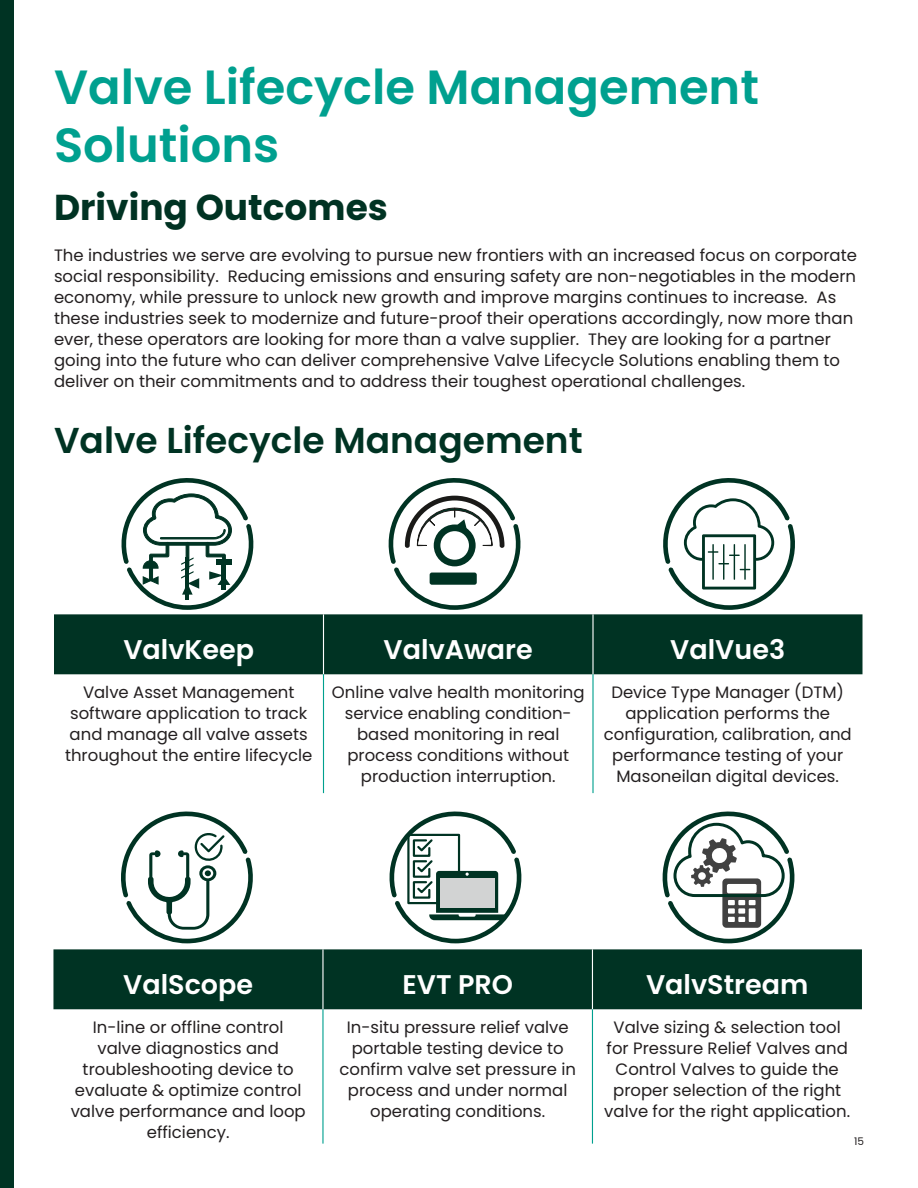
<style>
.page{position:relative;width:918px;height:1188px;background:#fff}
.page>*{position:absolute;margin:0;border:0;box-sizing:border-box;transform-origin:0 0}
.Page_Headline1{font:600 48px/57.6px "Poppins";color:#00a08f}
.Body_copy{font:600 36px "Poppins";color:#003323}
.Headline{font:700 36px "Poppins";color:#003323}
.Body_copy-2{font:600 27px "Poppins";color:#fff}
.Body_copy-3{font:16.5px/21px "Poppins";color:#231f20;text-align:center}
.t1{font:10.5px "Poppins";color:#231f20}
</style>
<div class="page">
<div style="left:0;top:0;width:14px;height:1188px;background:#003323"></div>
<div style="left:54px;top:614px;width:808px;height:60px;background:#003323"></div>
<hr style="left:323px;top:614px;width:1px;height:60px;background:#fff">
<hr style="left:592px;top:614px;width:2px;height:60px;background:#fff">
<hr style="left:323px;top:674px;width:1px;height:119px;background:#00a08f">
<hr style="left:592px;top:674px;width:2px;height:119px;background:#00a08f">
<div style="left:53px;top:949px;width:809px;height:60px;background:#003323"></div>
<hr style="left:322px;top:949px;width:2px;height:60px;background:#fff">
<hr style="left:592px;top:949px;width:1px;height:60px;background:#fff">
<hr style="left:322px;top:1009px;width:2px;height:135px;background:#00a08f">
<hr style="left:592px;top:1009px;width:1px;height:135px;background:#00a08f">
<svg style="left:122px;top:478px;width:131px;height:132px"></svg>
<hr style="left:222px;top:559px;width:4px;height:31px;background:#003323">
<div style="left:216px;top:559px;width:15px;height:6px;background:#003323"></div>
<svg style="left:389px;top:478px;width:131px;height:132px"></svg>
<svg style="left:663px;top:478px;width:132px;height:132px"></svg>
<svg style="left:121px;top:812px;width:132px;height:131px"></svg>
<svg style="left:390px;top:812px;width:131px;height:131px"></svg>
<div style="left:440px;top:878px;width:54px;height:29px;background:#d2d3d3"></div>
<svg style="left:663px;top:812px;width:131px;height:131px"></svg>
<p class="Page_Headline1" style="left:54px;top:59px;width:706px">Valve Lifecycle Management<br>Solutions</p>
<p class="Headline" style="left:54px;top:186px;width:335px">Driving Outcomes</p>
<p class="Body_copy-3" style="left:54px;top:245px;width:804px;text-align:left">The industries we serve are evolving to pursue new frontiers with an increased focus on corporate social responsibility. Reducing emissions and ensuring safety are non-negotiables in the modern economy, while pressure to unlock new growth and improve margins continues to increase. As these industries seek to modernize and future-proof their operations accordingly, now more than ever, these operators are looking for more than a valve supplier. They are looking for a partner going into the future who can deliver comprehensive Valve Lifecycle Solutions enabling them to deliver on their commitments and to address their toughest operational challenges.</p>
<p class="Body_copy" style="left:54px;top:419px;width:530px">Valve Lifecycle Management</p>
<p class="Body_copy-2" style="left:123px;top:633px;width:132px">ValvKeep</p>
<p class="Body_copy-2" style="left:384px;top:633px;width:151px">ValvAware</p>
<p class="Body_copy-2" style="left:670px;top:633px;width:116px">ValVue3</p>
<p class="Body_copy-3" style="left:65px;top:681px;width:249px">Valve Asset Management software application to track and manage all valve assets throughout the entire lifecycle</p>
<p class="Body_copy-3" style="left:332px;top:681px;width:254px">Online valve health monitoring service enabling condition&shy;based monitoring in real process conditions without production interruption.</p>
<p class="Body_copy-3" style="left:604px;top:681px;width:249px">Device Type Manager (DTM) application performs the configuration, calibration, and performance testing of your<br>Masoneilan digital devices.</p>
<p class="Body_copy-2" style="left:123px;top:968px;width:131px">ValScope</p>
<p class="Body_copy-2" style="left:402px;top:968px;width:112px">EVT PRO</p>
<p class="Body_copy-2" style="left:646px;top:968px;width:164px">ValvStream</p>
<p class="Body_copy-3" style="left:71px;top:1016px;width:237px">In-line or offline control valve diagnostics and troubleshooting device to evaluate &amp; optimize control valve performance and loop efficiency.</p>
<p class="Body_copy-3" style="left:339px;top:1016px;width:238px">In-situ pressure relief valve portable testing device to confirm valve set pressure in process and under normal operating conditions.</p>
<p class="Body_copy-3" style="left:604px;top:1016px;width:247px">Valve sizing &amp; selection tool for Pressure Relief Valves and<br>Control Valves to guide the proper selection of the right valve for the right application.</p>
<p class="t1" style="left:854px;top:1135px;width:11px">15</p>
</div>
